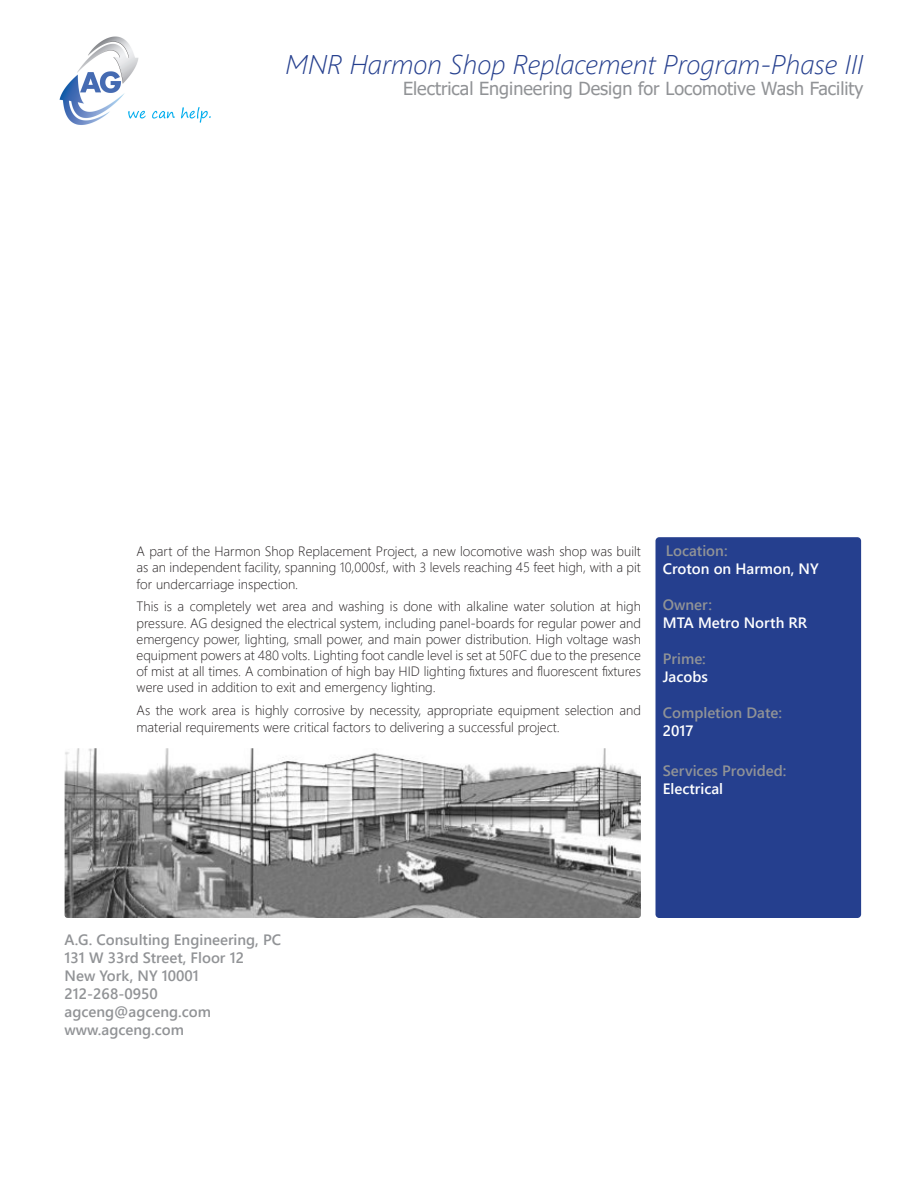
<style>
.page{position:relative;width:918px;height:1188px;background:#fff}
.page>*{position:absolute;margin:0;border:0;box-sizing:border-box;transform-origin:0 0}
.Project_Title{font:italic 300 27px "Segoe UI";color:#253f8e}
.Project_Title-2{font:18px "Tahoma";color:#919396}
.Sidebar_Text{font:600 15px "Segoe UI";color:#919396}
.Sidebar_Text-2{font:600 15px "Segoe UI";color:#fff}
.Bullet_List{font:300 13.5px/16.2px "Segoe UI";color:#231f20;text-align:justify}
</style>
<div class="page">
<div style="left:656px;top:538px;width:204px;height:379px;background:#253f8e;border-radius:3px"></div>
<div style="left:655px;top:537px;width:206px;height:381px;border:2px solid #253f8e;border-radius:3px"></div>
<img style="left:65px;top:748px;width:576px;height:170px">
<img style="left:59px;top:36px;width:152px;height:89px">
<p class="Project_Title" style="left:286px;top:39px;width:579px">MNR Harmon Shop Replacement Program-Phase III</p>
<p class="Project_Title-2" style="left:403px;top:77px;width:462px">Electrical Engineering Design for Locomotive Wash Facility</p>
<p class="Bullet_List" style="left:137px;top:542px;width:506px">A part of the Harmon Shop Replacement Project, a new locomotive wash shop was built as an independent facility, spanning 10,000sf., with 3 levels reaching 45 feet high, with a pit for undercarriage inspection.</p>
<p class="Bullet_List" style="left:137px;top:597px;width:506px">This is a completely wet area and washing is done with alkaline water solution at high pressure. AG designed the electrical system, including panel-boards for regular power and emergency power, lighting, small power, and main power distribution. High voltage wash equipment powers at 480 volts. Lighting foot candle level is set at 50FC due to the presence of mist at all times. A combination of high bay HID lighting fixtures and fluorescent fixtures were used in addition to exit and emergency lighting.</p>
<p class="Bullet_List" style="left:137px;top:701px;width:506px">As the work area is highly corrosive by necessity, appropriate equipment selection and material requirements were critical factors to delivering a successful project.</p>
<p class="Sidebar_Text" style="left:666px;top:537px;width:63px">Location:</p>
<p class="Sidebar_Text-2" style="left:663px;top:555px;width:157px">Croton on Harmon, NY</p>
<p class="Sidebar_Text" style="left:663px;top:591px;width:51px">Owner:</p>
<p class="Sidebar_Text-2" style="left:663px;top:609px;width:146px">MTA Metro North RR</p>
<p class="Sidebar_Text" style="left:663px;top:645px;width:45px">Prime:</p>
<p class="Sidebar_Text-2" style="left:663px;top:663px;width:47px">Jacobs</p>
<p class="Sidebar_Text" style="left:663px;top:699px;width:121px">Completion Date:</p>
<p class="Sidebar_Text-2" style="left:663px;top:717px;width:32px">2017</p>
<p class="Sidebar_Text" style="left:663px;top:757px;width:125px">Services Provided:</p>
<p class="Sidebar_Text-2" style="left:663px;top:775px;width:62px">Electrical</p>
<p class="Sidebar_Text" style="left:65px;top:926px;width:218px">A.G. Consulting Engineering, PC</p>
<p class="Sidebar_Text" style="left:65px;top:944px;width:181px">131 W 33rd Street, Floor 12</p>
<p class="Sidebar_Text" style="left:65px;top:962px;width:136px">New York, NY 10001</p>
<p class="Sidebar_Text" style="left:65px;top:980px;width:95px">212-268-0950</p>
<p class="Sidebar_Text" style="left:65px;top:998px;width:148px">agceng@agceng.com</p>
<p class="Sidebar_Text" style="left:65px;top:1016px;width:121px">www.agceng.com</p>
</div>
